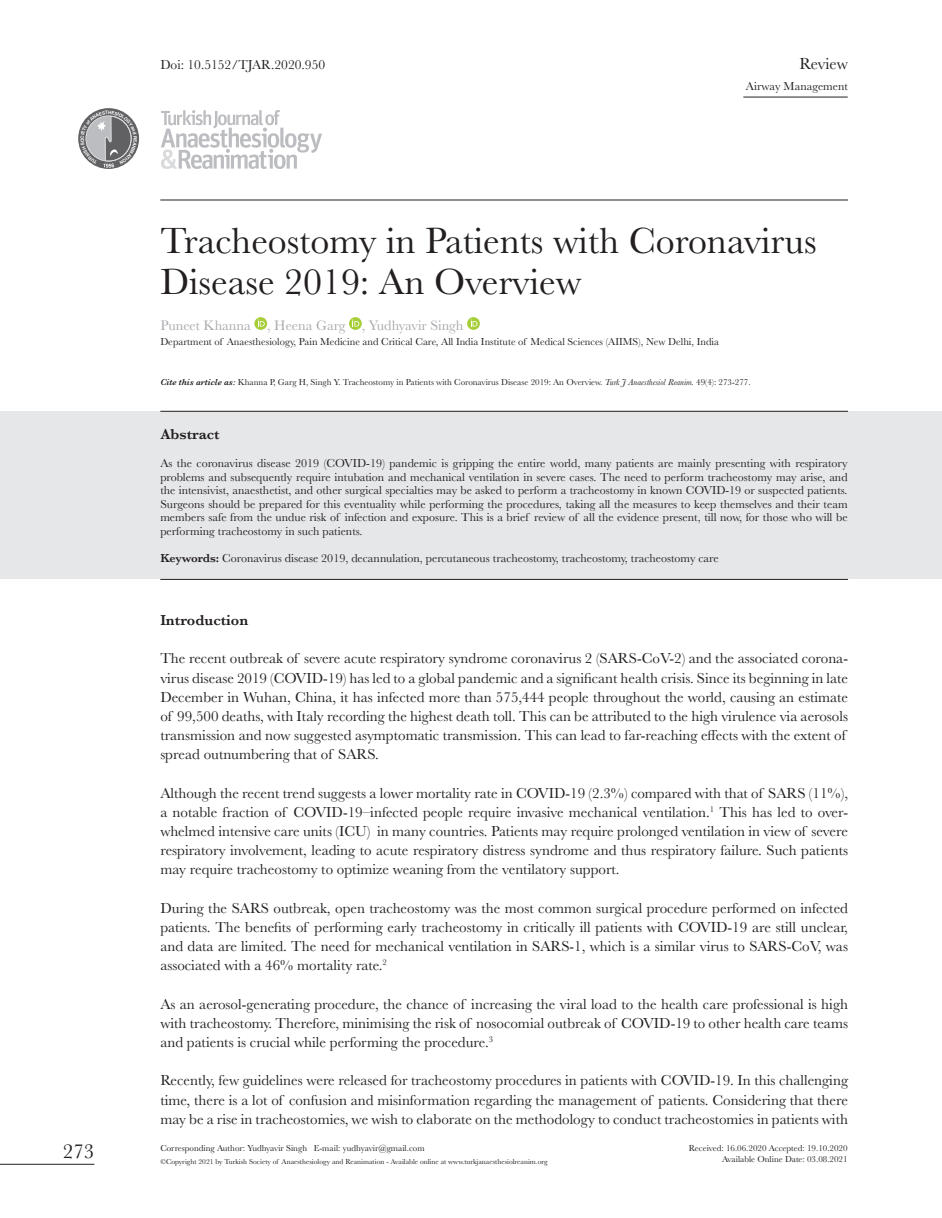
<style>
.page{position:relative;width:942px;height:1218px;background:#fff}
.page>*{position:absolute;margin:0;border:0;box-sizing:border-box;transform-origin:0 0}
.t1{font:37.8px/40.5px "Baskerville";color:#231f20}
.t2{font:21px "Baskerville";color:#231f20}
.t3{font:16.5px "Baskerville";color:#231f20}
.t4{font:15px/19.2px "Baskerville";color:#231f20;text-align:justify}
.t5{font:600 15px "Baskerville";color:#231f20}
.t6{font:14.25px "Baskerville";color:#a8a9ad}
.t7{font:13.5px "Baskerville";color:#231f20}
.t8{font:12px/13.5px "Baskerville";color:#231f20;text-align:justify}
.t9{font:10.5px "Baskerville";color:#231f20}
.t10{font:9px/10.8px "Baskerville";color:#231f20;text-align:right}
.t11{font:7.5px "Baskerville";color:#231f20}
.s1{font-weight:600;font-style:italic}
.s2{font-style:italic}
.s3{font-weight:600}
</style>
<div class="page">
<svg style="left:161px;top:110px;width:161px;height:59px"></svg>
<svg style="left:78px;top:108px;width:61px;height:61px"></svg>
<svg style="left:254px;top:317px;width:13px;height:13px"></svg>
<svg style="left:258px;top:319px;width:6px;height:7px"></svg>
<svg style="left:349px;top:317px;width:12px;height:13px"></svg>
<svg style="left:352px;top:319px;width:7px;height:7px"></svg>
<svg style="left:467px;top:317px;width:12px;height:13px"></svg>
<svg style="left:470px;top:319px;width:7px;height:7px"></svg>
<hr style="left:160px;top:200px;width:687px;height:1px;background:#231f20">
<div style="left:0;top:411px;width:941px;height:168px;background:#e6e7e9"></div>
<hr style="left:160px;top:411px;width:687px;height:1px;background:#231f20">
<hr style="left:160px;top:579px;width:687px;height:1px;background:#231f20">
<hr style="left:0;top:1164px;width:94px;height:1px;background:#231f20">
<hr style="left:743px;top:97px;width:104px;height:1px;background:#231f20">
<svg style="left:79px;top:111px;width:58px;height:57px"></svg>
<p class="t2" style="left:63px;top:1138px;width:33px">273</p>
<p class="t7" style="left:160px;top:56px;width:166px">Doi: 10.5152/TJAR.2020.950</p>
<p class="t3" style="left:799px;top:53px;width:50px">Review</p>
<p class="t8" style="left:745px;top:80px;width:104px">Airway Management</p>
<p class="t1" style="left:160px;top:221px;width:657px">Tracheostomy in Patients with Coronavirus<br>Disease 2019: An Overview</p>
<p class="t6" style="left:160px;top:316px;width:304px">Puneet Khanna , Heena Garg , Yudhyavir Singh</p>
<p class="t9" style="left:160px;top:335px;width:560px">Department of Anaesthesiology, Pain Medicine and Critical Care, All India Institute of Medical Sciences (AIIMS), New Delhi, India</p>
<p class="t10" style="left:160px;top:377px;width:591px"><span class="s1">Cite this article as:</span> Khanna P, Garg H, Singh Y. Tracheostomy in Patients with Coronavirus Disease 2019: An Overview. <span class="s2">Turk J Anaesthesiol Reanim.</span> 49(4): 273-277.</p>
<p class="t5" style="left:160px;top:424px;width:61px">Abstract</p>
<p class="t8" style="left:160px;top:457px;width:688px">As the coronavirus disease 2019 (COVID-19) pandemic is gripping the entire world, many patients are mainly presenting with respiratory problems and subsequently require intubation and mechanical ventilation in severe cases. The need to perform tracheostomy may arise, and the intensivist, anaesthetist, and other surgical specialties may be asked to perform a tracheostomy in known COVID-19 or suspected patients.<br>Surgeons should be prepared for this eventuality while performing the procedures, taking all the measures to keep themselves and their team members safe from the undue risk of infection and exposure. This is a brief review of all the evidence present, till now, for those who will be performing tracheostomy in such patients.</p>
<p class="t8" style="left:160px;top:551px;width:559px"><span class="s3">Keywords:</span> Coronavirus disease 2019, decannulation, percutaneous tracheostomy, tracheostomy, tracheostomy care</p>
<p class="t5" style="left:160px;top:609px;width:89px">Introduction</p>
<p class="t4" style="left:160px;top:649px;width:689px;text-align:left">The recent outbreak of severe acute respiratory syndrome coronavirus 2 (SARS-CoV-2) and the associated corona&shy;virus disease 2019 (COVID-19) has led to a global pandemic and a significant health crisis. Since its beginning in late December in Wuhan, China, it has infected more than 575,444 people throughout the world, causing an estimate of 99,500 deaths, with Italy recording the highest death toll. This can be attributed to the high virulence via aerosols transmission and now suggested asymptomatic transmission. This can lead to far-reaching effects with the extent of spread outnumbering that of SARS.</p>
<p class="t4" style="left:160px;top:783px;width:689px">Although the recent trend suggests a lower mortality rate in COVID-19 (2.3%) compared with that of SARS (11%), a notable fraction of COVID-19–infected people require invasive mechanical ventilation.<sup>1</sup> This has led to over&shy;whelmed intensive care units (ICU) in many countries. Patients may require prolonged ventilation in view of severe respiratory involvement, leading to acute respiratory distress syndrome and thus respiratory failure. Such patients may require tracheostomy to optimize weaning from the ventilatory support.</p>
<p class="t4" style="left:160px;top:898px;width:689px">During the SARS outbreak, open tracheostomy was the most common surgical procedure performed on infected patients. The benefits of performing early tracheostomy in critically ill patients with COVID-19 are still unclear, and data are limited. The need for mechanical ventilation in SARS-1, which is a similar virus to SARS-CoV, was associated with a 46% mortality rate.<sup>2</sup></p>
<p class="t4" style="left:160px;top:994px;width:689px">As an aerosol-generating procedure, the chance of increasing the viral load to the health care professional is high with tracheostomy. Therefore, minimising the risk of nosocomial outbreak of COVID-19 to other health care teams and patients is crucial while performing the procedure.<sup>3</sup></p>
<p class="t4" style="left:160px;top:1071px;width:689px">Recently, few guidelines were released for tracheostomy procedures in patients with COVID-19. In this challenging time, there is a lot of confusion and misinformation regarding the management of patients. Considering that there may be a rise in tracheostomies, we wish to elaborate on the methodology to conduct tracheostomies in patients with</p>
<p class="t10" style="left:160px;top:1142px;width:266px">Corresponding Author: Yudhyavir Singh E-mail: yudhyavir@gmail.com</p>
<p class="t11" style="left:160px;top:1157px;width:389px">©Copyright 2021 by Turkish Society of Anaesthesiology and Reanimation - Available online at www.turkjanaesthesiolreanim.org</p>
<p class="t10" style="left:688px;top:1142px;width:160px">Received: 16.06.2020 Accepted: 19.10.2020<br>Available Online Date: 03.08.2021</p>
</div>
